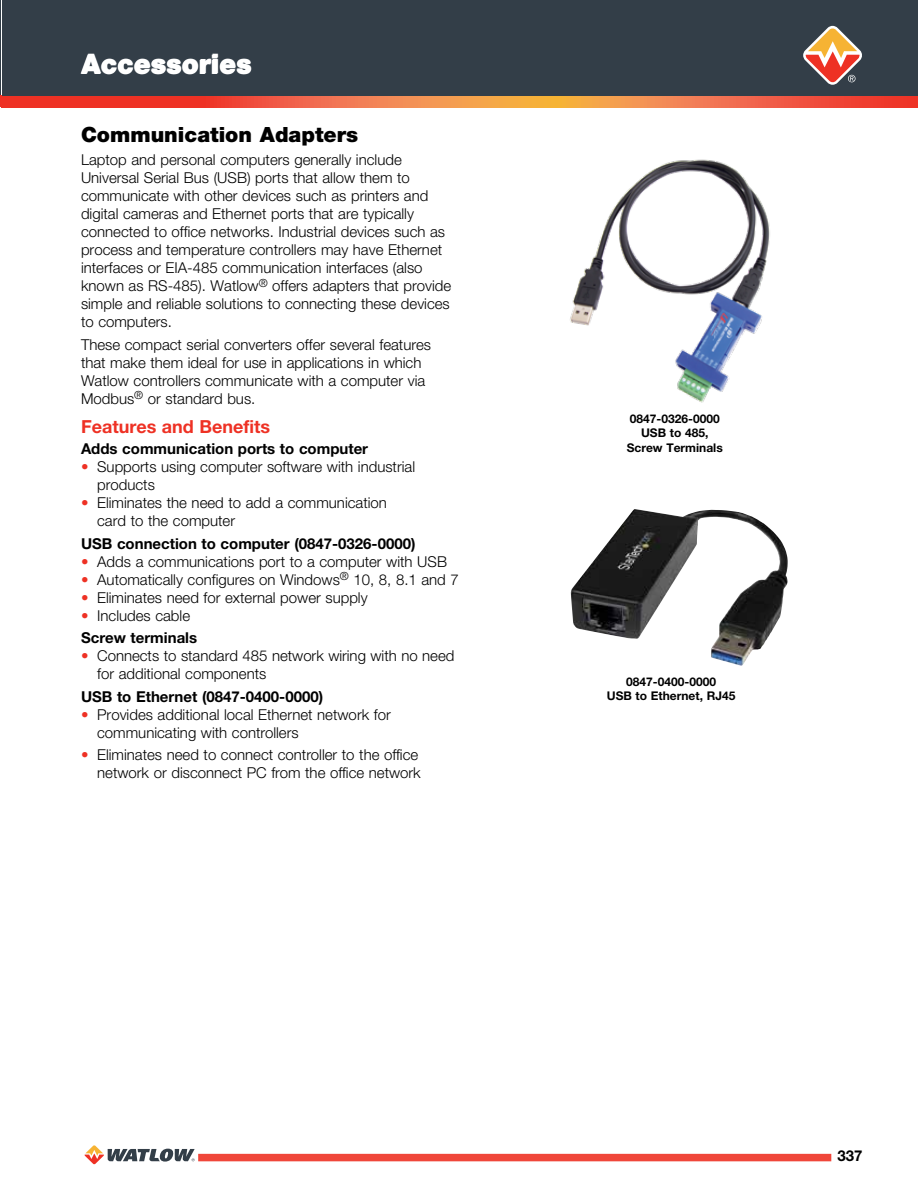
<style>
.page{position:relative;width:918px;height:1188px;background:#fff}
.page>*{position:absolute;margin:0;border:0;box-sizing:border-box;transform-origin:0 0}
.t1{font:900 27px "Helvetica Neue LT Std";color:#fff}
.t2{font:900 21px "Helvetica Neue LT Std";color:#000}
.t3{font:700 18px "Helvetica Neue LT Std";color:#ee3124}
.t4{font:300 15px/18px "Helvetica Neue LT Std";color:#000}
.t5{font:700 15px/22.5px "Helvetica Neue LT Std";color:#000}
.t6{font:700 12px/14.4px "Helvetica Neue LT Std";color:#000;text-align:center}
.s1{color:#ee3124}
.s2{font-weight:300;color:#ee3124}
.s3{font-weight:300}
</style>
<div class="page">
<div style="left:198px;top:1154px;width:633px;height:7px;background:#f0463a"></div>
<svg style="left:85px;top:1145px;width:110px;height:19px"></svg>
<hr style="left:0;top:0;width:1px;height:96px;background:#333e48">
<div style="left:2px;top:0;width:916px;height:97px;background:#333e48"></div>
<svg style="left:2px;top:97px;width:916px;height:10px;background:#f1673e"></svg>
<svg style="left:803px;top:26px;width:59px;height:59px"></svg>
<img style="left:570px;top:159px;width:200px;height:244px">
<img style="left:571px;top:509px;width:217px;height:157px">
<h1 class="t1" style="left:82px;top:47px;width:172px">Accessories</h1>
<h2 class="t2" style="left:81px;top:122px;width:279px">Communication Adapters</h2>
<p class="t4" style="left:81px;top:151px;width:372px">Laptop and personal computers generally include Universal Serial Bus (USB) ports that allow them to communicate with other devices such as printers and digital cameras and Ethernet ports that are typically connected to office networks. Industrial devices such as process and temperature controllers may have Ethernet interfaces or EIA-485 communication interfaces (also known as RS-485). Watlow<sup>®</sup> offers adapters that provide simple and reliable solutions to connecting these devices to computers.</p>
<p class="t4" style="left:81px;top:335px;width:352px">These compact serial converters offer several features that make them ideal for use in applications in which Watlow controllers communicate with a computer via Modbus<sup>®</sup> or standard bus.</p>
<p class="t3" style="left:81px;top:416px;width:191px">Features and Benefits</p>
<p class="t5" style="left:81px;top:437px;width:289px">Adds communication ports to computer</p>
<p class="t4" style="left:97px;top:458px;width:319px;text-indent:-16px"><span class="s1">•</span> Supports using computer software with industrial products</p>
<p class="t4" style="left:97px;top:494px;width:291px;text-indent:-16px"><span class="s1">•</span> Eliminates the need to add a communication card to the computer</p>
<p class="t5" style="left:81px;top:532px;width:336px">USB connection to computer (0847-0326-0000)</p>
<p class="t4" style="left:81px;top:552px;width:368px"><span class="s1">•</span> Adds a communications port to a computer with USB</p>
<p class="t4" style="left:81px;top:570px;width:379px"><span class="s1">•</span> Automatically configures on Windows<sup>®</sup> 10, 8, 8.1 and 7</p>
<p class="t4" style="left:81px;top:588px;width:288px"><span class="s1">•</span> Eliminates need for external power supply</p>
<p class="t5" style="left:81px;top:604px;width:118px"><span class="s2">•</span> <span class="s3">Includes cable<br></span>Screw terminals</p>
<p class="t4" style="left:97px;top:647px;width:359px;text-indent:-16px"><span class="s1">•</span> Connects to standard 485 network wiring with no need for additional components</p>
<p class="t5" style="left:81px;top:685px;width:244px">USB to Ethernet (0847-0400-0000)</p>
<p class="t4" style="left:97px;top:705px;width:295px;text-indent:-16px"><span class="s1">•</span> Provides additional local Ethernet network for communicating with controllers</p>
<p class="t4" style="left:81px;top:746px;width:341px;text-align:right"><span class="s1">•</span> Eliminates need to connect controller to the office network or disconnect PC from the office network</p>
<p class="t6" style="left:627px;top:411px;width:98px">0847-0326-0000<br>USB to 485,<br>Screw Terminals</p>
<p class="t6" style="left:607px;top:674px;width:130px">0847-0400-0000<br>USB to Ethernet, RJ45</p>
<p class="t5" style="left:838px;top:1144px;width:27px">337</p>
</div>
